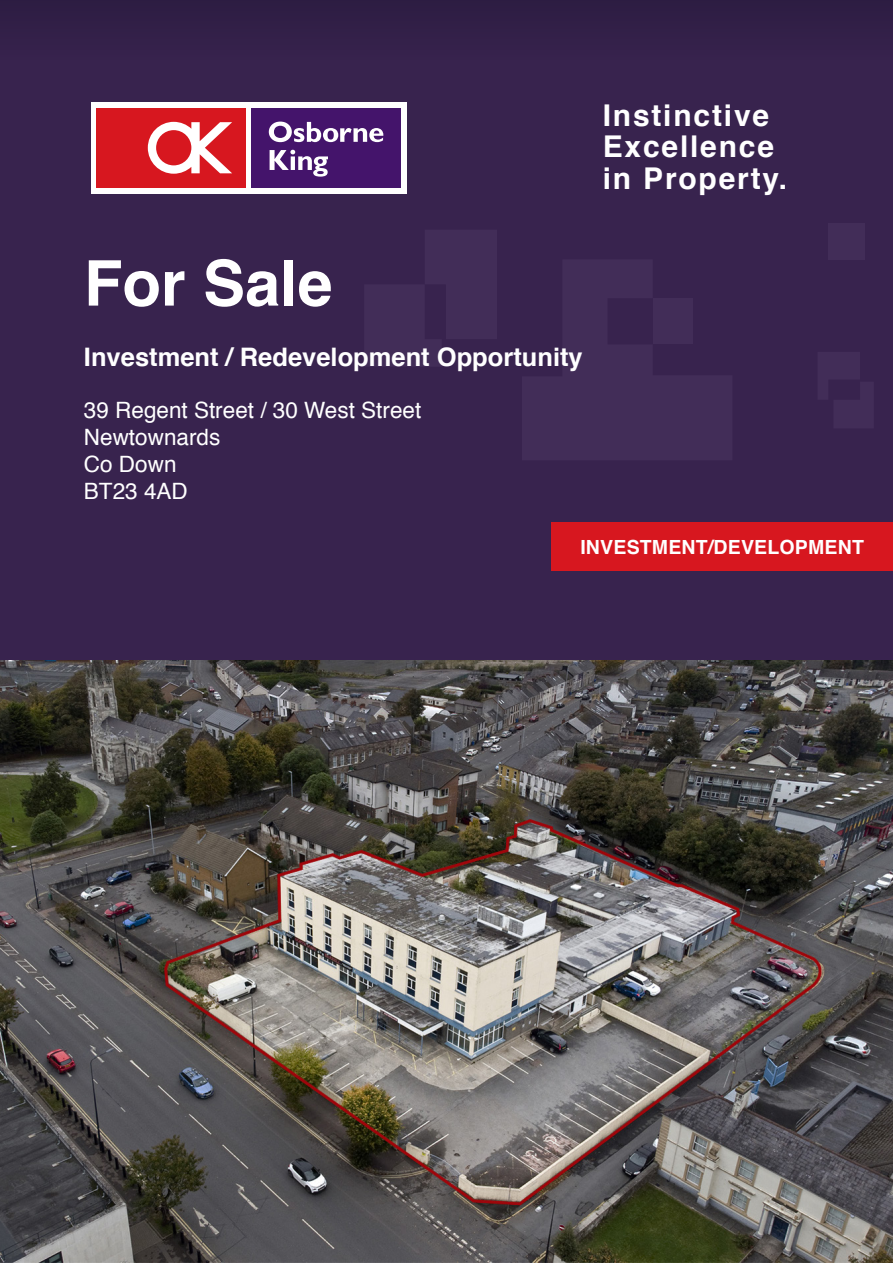
<style>
.page{position:relative;width:893px;height:1263px;background:#fff}
.page>*{position:absolute;margin:0;border:0;box-sizing:border-box;transform-origin:0 0}
.t1{font:700 63px "Helvetica";color:#fff}
.t2{font:700 30px/31.5px "Helvetica";letter-spacing:.06em;color:#fff}
.t3{font:700 25.5px "Helvetica";color:#fff}
.Address_Front{font:22.5px "Helvetica";color:#fff}
.Property_Type{font:700 19.5px "Helvetica";letter-spacing:.01em;color:#fff}
</style>
<div class="page">
<div style="left:0;top:0;width:893px;height:660px;background:#38234e"></div>
<div style="left:91px;top:102px;width:316px;height:91px;background:#fff"></div>
<div style="left:251px;top:108px;width:150px;height:79px;background:#44146b"></div>
<svg style="left:270px;top:150px;width:58px;height:27px"></svg>
<svg style="left:269px;top:122px;width:114px;height:20px"></svg>
<div style="left:97px;top:108px;width:149px;height:79px;background:#d7171f"></div>
<svg style="left:148px;top:122px;width:84px;height:52px"></svg>
<div style="left:654px;top:298px;width:39px;height:45px;background:#422d58"></div>
<div style="left:828px;top:223px;width:37px;height:36px;background:#422d58"></div>
<img style="left:0;top:660px;width:893px;height:603px">
<div style="left:551px;top:522px;width:342px;height:48px;background:#d7171f"></div>
<h1 class="t1" style="left:84px;top:233px;width:250px">For Sale</h1>
<h2 class="t2" style="left:603px;top:100px;width:186px">Instinctive<br>Excellence in Property.</h2>
<h2 class="t3" style="left:84px;top:336px;width:500px">Investment / Redevelopment Opportunity</h2>
<p class="Address_Front" style="left:84px;top:393px;width:339px">39 Regent Street / 30 West Street</p>
<p class="Address_Front" style="left:84px;top:420px;width:138px">Newtownards</p>
<p class="Address_Front" style="left:84px;top:447px;width:94px">Co Down</p>
<p class="Address_Front" style="left:84px;top:474px;width:105px">BT23 4AD</p>
<p class="Property_Type" style="left:580px;top:531px;width:285px">INVESTMENT/DEVELOPMENT</p>
</div>
